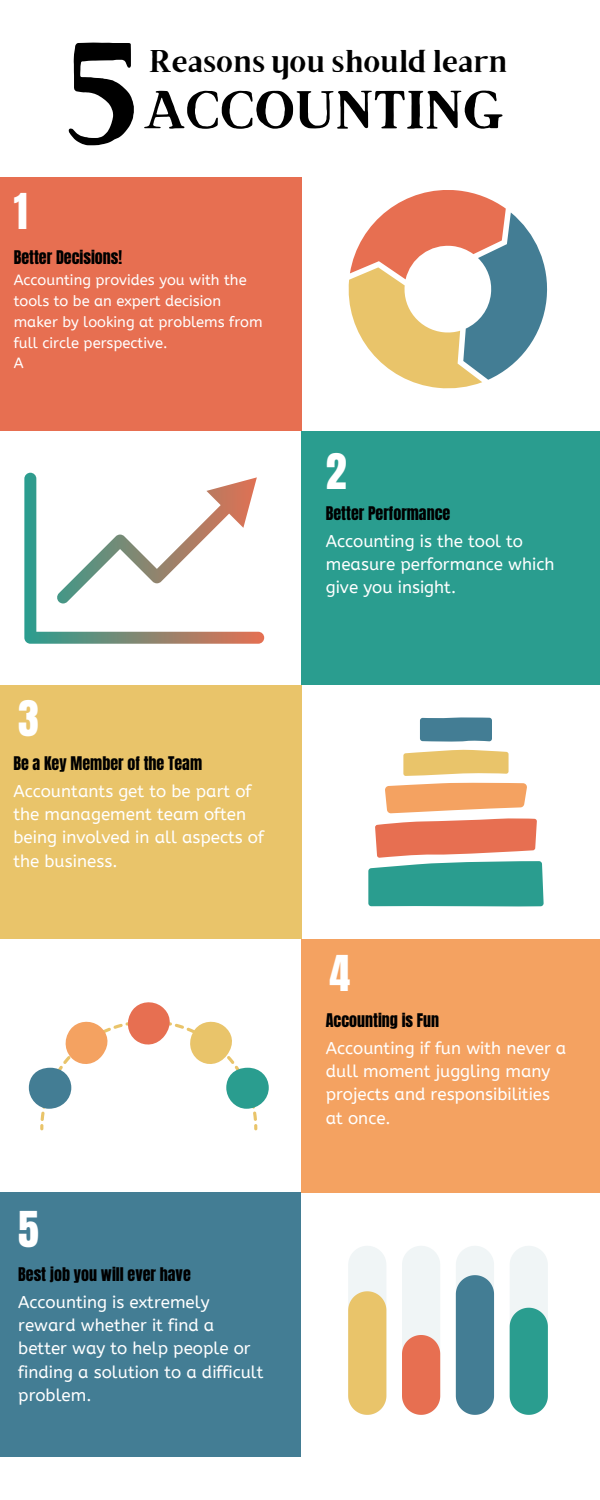
<style>
.page{position:relative;width:600px;height:1500px;background:#fff}
.page>*{position:absolute;margin:0;border:0;box-sizing:border-box;transform-origin:0 0}
.t1{font:145.9px "Brixton TC";color:#000}
.t2{font:700 54px "Brixton TC";color:#000}
.t3{font:42px "Anton";color:#fff}
.t4{font:31.4px "Brixton TC";color:#000}
.t5{font:17px/23.2px "A Bee Zee";color:#fff}
.t6{font:16px "Anton";color:#000}
.t7{font:14.8px/20.7px "A Bee Zee";color:#fff}
</style>
<div class="page">
<div style="left:0;top:178px;width:301px;height:253px;background:#e76f51"></div>
<div style="left:0;top:685px;width:301px;height:254px;background:#e9c46a"></div>
<div style="left:0;top:1193px;width:301px;height:264px;background:#437d94"></div>
<div style="left:301px;top:431px;width:299px;height:254px;background:#2a9d8f"></div>
<div style="left:301px;top:939px;width:299px;height:254px;background:#f4a261"></div>
<svg style="left:348px;top:190px;width:200px;height:199px"></svg>
<svg style="left:24px;top:473px;width:240px;height:171px"></svg>
<svg style="left:368px;top:782px;width:176px;height:125px"></svg>
<svg style="left:403px;top:750px;width:106px;height:26px;background:#ebcb7c"></svg>
<svg style="left:420px;top:717px;width:72px;height:25px;background:#4f859a"></svg>
<div style="left:29px;top:1068px;width:42px;height:41px;background:#437d94;border-radius:50%"></div>
<div style="left:226px;top:1068px;width:43px;height:41px;background:#2a9d8f;border-radius:50%"></div>
<svg style="left:40px;top:1002px;width:217px;height:128px"></svg>
<svg style="left:510px;top:1246px;width:38px;height:169px"></svg>
<svg style="left:456px;top:1246px;width:38px;height:169px"></svg>
<svg style="left:348px;top:1246px;width:38px;height:169px"></svg>
<svg style="left:402px;top:1246px;width:38px;height:169px"></svg>
<p class="t1" style="left:64px;top:42px;width:76px">5</p>
<p class="t4" style="left:149px;top:50px;width:360px">Reasons you should learn</p>
<h3 class="t2" style="left:143px;top:90px;width:362px">ACCOUNTING</h3>
<h2 class="t3" style="left:14px;top:181px;width:15px">1</h2>
<h3 class="t6" style="left:14px;top:245px;width:110px">Better Decisions!</h3>
<p class="t7" style="left:14px;top:270px;width:250px">Accounting provides you with the tools to be an expert decision maker by looking at problems from full circle perspective.</p>
<p class="t7" style="left:14px;top:353px;width:11px">A</p>
<p class="t3" style="left:18px;top:688px;width:22px">3</p>
<h3 class="t6" style="left:13px;top:752px;width:190px">Be a Key Member of the Team</h3>
<h3 class="t5" style="left:13px;top:780px;width:252px">Accountants get to be part of the management team often being involved in all aspects of the business.</h3>
<p class="t3" style="left:18px;top:1199px;width:22px">5</p>
<h3 class="t6" style="left:18px;top:1263px;width:174px">Best job you will ever have</h3>
<p class="t5" style="left:18px;top:1291px;width:247px">Accounting is extremely reward whether it find a better way to help people or finding a solution to a difficult problem.</p>
<h1 class="t3" style="left:326px;top:441px;width:22px">2</h1>
<p class="t6" style="left:326px;top:502px;width:126px">Better Performance</p>
<p class="t5" style="left:326px;top:529px;width:230px">Accounting is the tool to measure performance which give you insight.</p>
<h3 class="t3" style="left:330px;top:944px;width:22px">4</h3>
<p class="t6" style="left:326px;top:1009px;width:115px">Accounting is Fun</p>
<p class="t5" style="left:326px;top:1037px;width:242px">Accounting if fun with never a dull moment juggling many projects and responsibilities at once.</p>
</div>
